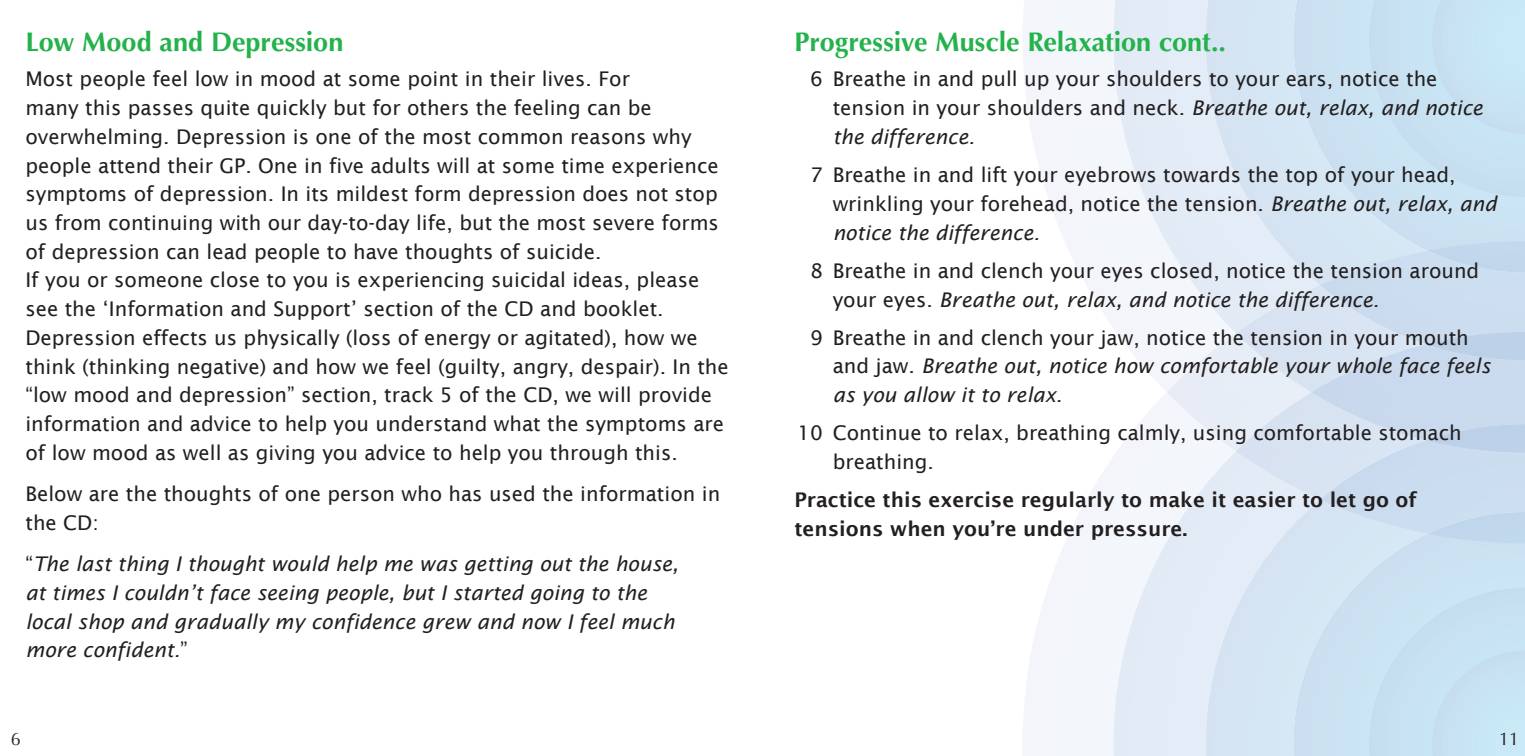
<style>
.page{position:relative;width:1525px;height:756px;background:#fff}
.page>*{position:absolute;margin:0;border:0;box-sizing:border-box;transform-origin:0 0}
.t1{font:700 27px "Optima";color:#23b24b}
.t2{font:20.25px/28.8px "Lucida Sans";color:#231f20}
.t3{font:italic 20.25px/28.8px "Lucida Sans";color:#231f20}
.t4{font:600 20.25px/28.8px "Lucida Sans";color:#231f20}
.t5{font:18px "Optima";color:#231f20}
.s1{font-style:normal}
.s2{font-style:italic}
</style>
<div class="page">
<svg style="left:1023px;top:543px;width:90px;height:213px"></svg>
<img style="left:1113px;top:543px;width:92px;height:213px">
<img style="left:1205px;top:543px;width:88px;height:213px">
<img style="left:1293px;top:543px;width:231px;height:213px">
<svg style="left:1023px;top:0;width:501px;height:543px"></svg>
<img style="left:1113px;top:0;width:149px;height:303px">
<img style="left:1206px;top:301px;width:318px;height:77px">
<img style="left:1287px;top:376px;width:237px;height:77px">
<img style="left:1262px;top:281px;width:50px;height:22px">
<img style="left:1205px;top:0;width:159px;height:281px">
<img style="left:1312px;top:279px;width:212px;height:81px">
<img style="left:1364px;top:273px;width:160px;height:8px">
<img style="left:1293px;top:0;width:231px;height:273px">
<div style="left:1368px;top:0;width:157px;height:197px;background:#c8e3f2"></div>
<div style="left:1368px;top:588px;width:157px;height:168px;background:#c8e3f2"></div>
<p class="t1" style="left:25px;top:27px;width:319px">Low Mood and Depression</p>
<p class="t2" style="left:25px;top:65px;width:705px">Most people feel low in mood at some point in their lives. For<br>many this passes quite quickly but for others the feeling can be overwhelming. Depression is one of the most common reasons why people attend their GP. One in five adults will at some time experience symptoms of depression. In its mildest form depression does not stop us from continuing with our day-to-day life, but the most severe forms of depression can lead people to have thoughts of suicide.<br>If you or someone close to you is experiencing suicidal ideas, please see the ‘Information and Support’ section of the CD and booklet.<br>Depression effects us physically (loss of energy or agitated), how we think (thinking negative) and how we feel (guilty, angry, despair). In the “low mood and depression” section, track 5 of the CD, we will provide information and advice to help you understand what the symptoms are of low mood as well as giving you advice to help you through this.</p>
<p class="t2" style="left:25px;top:479px;width:696px">Below are the thoughts of one person who has used the information in the CD:</p>
<p class="t3" style="left:25px;top:549px;width:654px"><span class="s1">“</span>The last thing I thought would help me was getting out the house, at times I couldn’t face seeing people, but I started going to the local shop and gradually my confidence grew and now I feel much more confident.<span class="s1">”</span></p>
<p class="t5" style="left:11px;top:729px;width:12px">6</p>
<p class="t1" style="left:794px;top:27px;width:433px">Progressive Muscle Relaxation cont..</p>
<p class="t2" style="left:832px;top:65px;width:651px;text-indent:-22px">6 Breathe in and pull up your shoulders to your ears, notice the tension in your shoulders and neck. <span class="s2">Breathe out, relax, and notice the difference.</span></p>
<p class="t2" style="left:832px;top:160px;width:665px;text-indent:-22px">7 Breathe in and lift your eyebrows towards the top of your head, wrinkling your forehead, notice the tension. <span class="s2">Breathe out, relax, and notice the difference.</span></p>
<p class="t2" style="left:832px;top:256px;width:648px;text-indent:-22px">8 Breathe in and clench your eyes closed, notice the tension around your eyes. <span class="s2">Breathe out, relax, and notice the difference.</span></p>
<p class="t3" style="left:832px;top:323px;width:659px;text-indent:-22px"><span class="s1">9 Breathe in and clench your jaw, notice the tension in your mouth and jaw.</span> Breathe out, notice how comfortable your whole face feels as you allow it to relax.</p>
<p class="t2" style="left:832px;top:419px;width:630px;text-indent:-35px">10 Continue to relax, breathing calmly, using comfortable stomach breathing.</p>
<p class="t4" style="left:794px;top:486px;width:624px">Practice this exercise regularly to make it easier to let go of tensions when you’re under pressure.</p>
<p class="t5" style="left:1498px;top:729px;width:22px">11</p>
</div>
